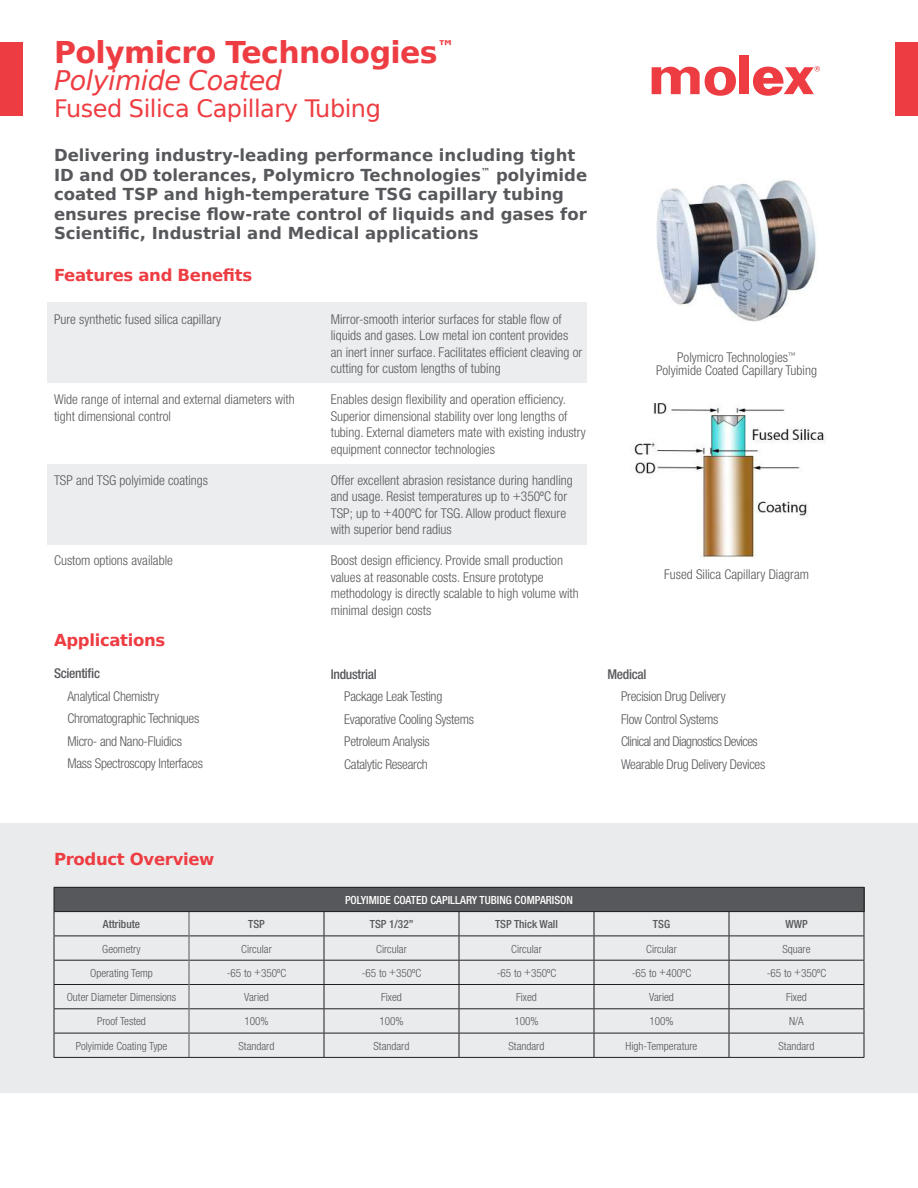
<style>
.page{position:relative;width:918px;height:1188px;background:#fff}
.page>*{position:absolute;margin:0;border:0;box-sizing:border-box;transform-origin:0 0}
.t1{font:700 30px "Bitstream Vera Sans";letter-spacing:-.02em;color:#ee3d42}
.t2{font:italic 27px "Bitstream Vera Sans";letter-spacing:-.02em;color:#ee3d42}
.t3{font:24px "Bitstream Vera Sans";letter-spacing:-.02em;color:#ee3d42}
.t4{font:700 16.5px/19.5px "Bitstream Vera Sans";color:#57585b}
.t5{font:700 16.5px "Bitstream Vera Sans";letter-spacing:-.02em;color:#ee3d42}
.t6{font:300 condensed 13.5px/16.5px "Helvetica Neue";color:#57585b}
.t7{font:300 condensed 13.5px/22.5px "Helvetica Neue";letter-spacing:-.02em;color:#57585b}
.t8{font:500 condensed 13.5px "Helvetica Neue";letter-spacing:-.02em;color:#57585b}
.t9{font:300 condensed 11.25px "Helvetica Neue";color:#57585b}
.t10{font:500 condensed 11.25px "Helvetica Neue";color:#fff}
.t11{font:500 condensed 11.25px "Helvetica Neue";color:#57585b}
</style>
<div class="page">
<img style="left:656px;top:180px;width:161px;height:142px">
<img style="left:561px;top:403px;width:265px;height:155px">
<div style="left:47px;top:303px;width:540px;height:80px;background:#ecedee"></div>
<div style="left:47px;top:465px;width:540px;height:80px;background:#ecedee"></div>
<div style="left:0;top:823px;width:918px;height:270px;background:#eaebec"></div>
<div style="left:54px;top:887px;width:810px;height:25px;background:#57585b"></div>
<hr style="left:54px;top:887px;width:135px;height:1px;background:#221f20">
<hr style="left:189px;top:887px;width:135px;height:1px;background:#221f20">
<hr style="left:324px;top:887px;width:135px;height:1px;background:#221f20">
<hr style="left:459px;top:887px;width:135px;height:1px;background:#221f20">
<hr style="left:594px;top:887px;width:135px;height:1px;background:#221f20">
<hr style="left:729px;top:887px;width:135px;height:1px;background:#221f20">
<hr style="left:54px;top:911px;width:135px;height:1px;background:#221f20">
<hr style="left:189px;top:911px;width:135px;height:1px;background:#221f20">
<hr style="left:324px;top:911px;width:135px;height:1px;background:#221f20">
<hr style="left:459px;top:911px;width:135px;height:1px;background:#221f20">
<hr style="left:594px;top:911px;width:135px;height:1px;background:#221f20">
<hr style="left:729px;top:911px;width:135px;height:1px;background:#221f20">
<hr style="left:54px;top:936px;width:135px;height:1px;background:#221f20">
<hr style="left:189px;top:936px;width:135px;height:1px;background:#221f20">
<hr style="left:324px;top:936px;width:135px;height:1px;background:#221f20">
<hr style="left:459px;top:936px;width:135px;height:1px;background:#221f20">
<hr style="left:594px;top:936px;width:135px;height:1px;background:#221f20">
<hr style="left:729px;top:936px;width:135px;height:1px;background:#221f20">
<hr style="left:54px;top:960px;width:135px;height:1px;background:#221f20">
<hr style="left:189px;top:960px;width:135px;height:1px;background:#221f20">
<hr style="left:324px;top:960px;width:135px;height:1px;background:#221f20">
<hr style="left:459px;top:960px;width:135px;height:1px;background:#221f20">
<hr style="left:594px;top:960px;width:135px;height:1px;background:#221f20">
<hr style="left:729px;top:960px;width:135px;height:1px;background:#221f20">
<hr style="left:54px;top:984px;width:135px;height:1px;background:#221f20">
<hr style="left:189px;top:984px;width:135px;height:1px;background:#221f20">
<hr style="left:324px;top:984px;width:135px;height:1px;background:#221f20">
<hr style="left:459px;top:984px;width:135px;height:1px;background:#221f20">
<hr style="left:594px;top:984px;width:135px;height:1px;background:#221f20">
<hr style="left:729px;top:984px;width:135px;height:1px;background:#221f20">
<hr style="left:54px;top:1008px;width:135px;height:1px;background:#221f20">
<hr style="left:189px;top:1008px;width:135px;height:1px;background:#221f20">
<hr style="left:324px;top:1008px;width:135px;height:1px;background:#221f20">
<hr style="left:459px;top:1008px;width:135px;height:1px;background:#221f20">
<hr style="left:594px;top:1008px;width:135px;height:1px;background:#221f20">
<hr style="left:729px;top:1008px;width:135px;height:1px;background:#221f20">
<hr style="left:54px;top:1033px;width:135px;height:1px;background:#221f20">
<svg style="left:54px;top:888px;width:1px;height:169px"></svg>
<hr style="left:189px;top:1033px;width:135px;height:1px;background:#221f20">
<hr style="left:324px;top:1033px;width:135px;height:1px;background:#221f20">
<svg style="left:324px;top:912px;width:1px;height:145px"></svg>
<hr style="left:459px;top:1033px;width:135px;height:1px;background:#221f20">
<svg style="left:459px;top:912px;width:1px;height:145px"></svg>
<hr style="left:594px;top:1033px;width:135px;height:1px;background:#221f20">
<svg style="left:594px;top:912px;width:1px;height:145px"></svg>
<hr style="left:729px;top:1033px;width:135px;height:1px;background:#221f20">
<svg style="left:729px;top:912px;width:1px;height:145px"></svg>
<svg style="left:864px;top:888px;width:1px;height:169px"></svg>
<hr style="left:54px;top:1057px;width:135px;height:1px;background:#221f20">
<hr style="left:189px;top:1057px;width:135px;height:1px;background:#221f20">
<hr style="left:324px;top:1057px;width:135px;height:1px;background:#221f20">
<hr style="left:459px;top:1057px;width:135px;height:1px;background:#221f20">
<hr style="left:594px;top:1057px;width:135px;height:1px;background:#221f20">
<hr style="left:729px;top:1057px;width:135px;height:1px;background:#221f20">
<svg style="left:189px;top:912px;width:1px;height:145px"></svg>
<div style="left:0;top:42px;width:23px;height:74px;background:#ee3d42"></div>
<div style="left:895px;top:42px;width:23px;height:74px;background:#ee3d42"></div>
<div style="left:739px;top:56px;width:10px;height:38px;background:#ee3d42"></div>
<svg style="left:652px;top:66px;width:84px;height:30px"></svg>
<svg style="left:753px;top:66px;width:67px;height:30px"></svg>
<h1 class="t1" style="left:54px;top:41px;width:402px">Polymicro Technologies<sup>™</sup></h1>
<h2 class="t2" style="left:54px;top:70px;width:230px">Polyimide Coated</h2>
<h3 class="t3" style="left:54px;top:99px;width:328px">Fused Silica Capillary Tubing</h3>
<p class="t4" style="left:54px;top:147px;width:535px">Delivering industry-leading performance including tight ID and OD tolerances, Polymicro Technologies<sup>™</sup> polyimide coated TSP and high-temperature TSG capillary tubing ensures precise 昀氀ow-rate control of liquids and gases for Scienti昀椀c, Industrial and Medical applications</p>
<p class="t5" style="left:54px;top:266px;width:200px">Features and Bene昀椀ts</p>
<p class="t6" style="left:54px;top:312px;width:169px">Pure synthetic fused silica capillary</p>
<p class="t6" style="left:54px;top:392px;width:242px">Wide range of internal and external diameters with tight dimensional control</p>
<p class="t6" style="left:54px;top:473px;width:156px">TSP and TSG polyimide coatings</p>
<p class="t6" style="left:54px;top:553px;width:121px">Custom options available</p>
<p class="t5" style="left:54px;top:634px;width:113px">Applications</p>
<p class="t8" style="left:54px;top:669px;width:48px">Scientific</p>
<p class="t7" style="left:68px;top:686px;width:137px">Analytical Chemistry<br>Chromatographic Techniques<br>Micro- and Nano-Fluidics<br>Mass Spectroscopy Interfaces</p>
<p class="t5" style="left:54px;top:850px;width:162px">Product Overview</p>
<p class="t6" style="left:331px;top:312px;width:253px">Mirror-smooth interior surfaces for stable flow of liquids and gases. Low metal ion content provides an inert inner surface. Facilitates efficient cleaving or cutting for custom lengths of tubing</p>
<p class="t6" style="left:331px;top:392px;width:257px">Enables design flexibility and operation efficiency.<br>Superior dimensional stability over long lengths of tubing. External diameters mate with existing industry equipment connector technologies</p>
<p class="t6" style="left:331px;top:473px;width:244px">Offer excellent abrasion resistance during handling and usage. Resist temperatures up to +350ºC for TSP; up to +400ºC for TSG. Allow product flexure with superior bend radius</p>
<p class="t6" style="left:331px;top:553px;width:250px">Boost design efficiency. Provide small production values at reasonable costs. Ensure prototype methodology is directly scalable to high volume with minimal design costs</p>
<p class="t8" style="left:331px;top:669px;width:48px">Industrial</p>
<p class="t7" style="left:344px;top:686px;width:131px">Package Leak Testing<br>Evaporative Cooling Systems<br>Petroleum Analysis<br>Catalytic Research</p>
<p class="t6" style="left:656px;top:352px;width:162px;line-height:13.5px;text-align:center">Polymicro Technologies<sup>™<br></sup>Polyimide Coated Capillary Tubing</p>
<p class="t6" style="left:664px;top:567px;width:146px">Fused Silica Capillary Diagram</p>
<p class="t8" style="left:608px;top:669px;width:41px">Medical</p>
<p class="t7" style="left:621px;top:686px;width:146px">Precision Drug Delivery<br>Flow Control Systems<br>Clinical and Diagnostics Devices<br>Wearable Drug Delivery Devices</p>
<p class="t10" style="left:345px;top:896px;width:229px">POLYIMIDE COATED CAPILLARY TUBING COMPARISON</p>
<p class="t11" style="left:103px;top:920px;width:39px">Attribute</p>
<p class="t11" style="left:248px;top:920px;width:18px">TSP</p>
<p class="t11" style="left:370px;top:920px;width:45px">TSP 1/32”</p>
<p class="t11" style="left:495px;top:920px;width:64px">TSP Thick Wall</p>
<p class="t11" style="left:653px;top:920px;width:19px">TSG</p>
<p class="t11" style="left:785px;top:920px;width:24px">WWP</p>
<p class="t9" style="left:102px;top:944px;width:40px">Geometry</p>
<p class="t9" style="left:241px;top:944px;width:32px">Circular</p>
<p class="t9" style="left:376px;top:944px;width:32px">Circular</p>
<p class="t9" style="left:511px;top:944px;width:32px">Circular</p>
<p class="t9" style="left:646px;top:944px;width:32px">Circular</p>
<p class="t9" style="left:782px;top:944px;width:30px">Square</p>
<p class="t9" style="left:90px;top:969px;width:64px">Operating Temp</p>
<p class="t9" style="left:227px;top:969px;width:61px">-65 to +350ºC</p>
<p class="t9" style="left:362px;top:969px;width:61px">-65 to +350ºC</p>
<p class="t9" style="left:497px;top:969px;width:61px">-65 to +350ºC</p>
<p class="t9" style="left:632px;top:969px;width:61px">-65 to +400ºC</p>
<p class="t9" style="left:767px;top:969px;width:61px">-65 to +350ºC</p>
<p class="t9" style="left:67px;top:993px;width:111px">Outer Diameter Dimensions</p>
<p class="t9" style="left:244px;top:993px;width:26px">Varied</p>
<p class="t9" style="left:381px;top:993px;width:22px">Fixed</p>
<p class="t9" style="left:516px;top:993px;width:22px">Fixed</p>
<p class="t9" style="left:649px;top:993px;width:26px">Varied</p>
<p class="t9" style="left:786px;top:993px;width:22px">Fixed</p>
<p class="t9" style="left:97px;top:1017px;width:50px">Proof Tested</p>
<p class="t9" style="left:244px;top:1017px;width:26px">100%</p>
<p class="t9" style="left:379px;top:1017px;width:26px">100%</p>
<p class="t9" style="left:514px;top:1017px;width:26px">100%</p>
<p class="t9" style="left:649px;top:1017px;width:26px">100%</p>
<p class="t9" style="left:789px;top:1017px;width:16px">N/A</p>
<p class="t9" style="left:76px;top:1042px;width:93px">Polyimide Coating Type</p>
<p class="t9" style="left:239px;top:1042px;width:37px">Standard</p>
<p class="t9" style="left:374px;top:1042px;width:37px">Standard</p>
<p class="t9" style="left:509px;top:1042px;width:37px">Standard</p>
<p class="t9" style="left:626px;top:1042px;width:73px">High-Temperature</p>
<p class="t9" style="left:779px;top:1042px;width:37px">Standard</p>
</div>
